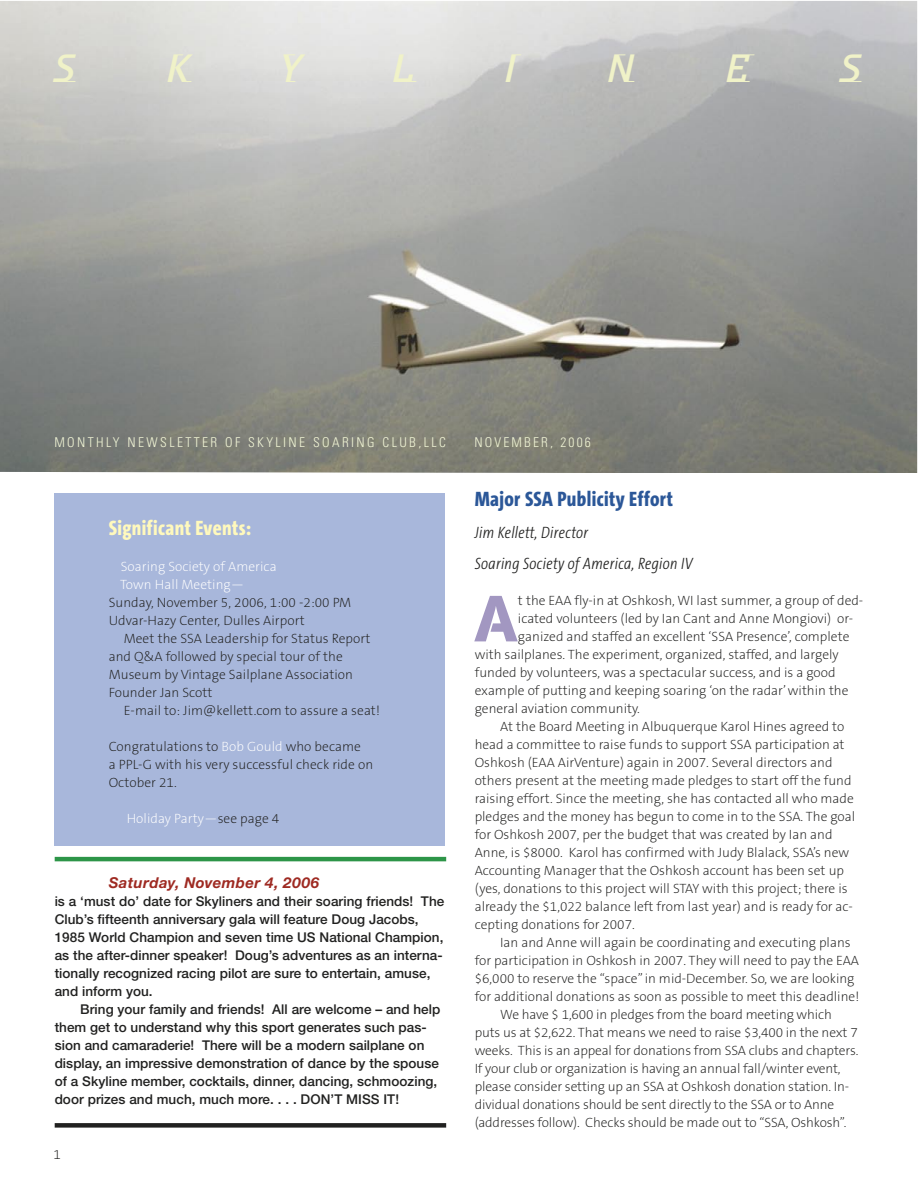
<style>
.page{position:relative;width:918px;height:1188px;background:#fff}
.page>*{position:absolute;margin:0;border:0;box-sizing:border-box;transform-origin:0 0}
.Skyline_text{font:64.5px "AG Book Stencil";color:#a297c1}
.t1{font:italic 500 45px "Odyssee ITC";color:#f0f2c8}
.Skylines_Head{font:800 21px "The Sans Cd OF8";letter-spacing:.02em;color:#2b5798}
.Skylines_Head-2{font:800 21px "The Sans Cd OF8";letter-spacing:.02em;color:#fff9bd}
.Skylines_Author{font:italic 300 16.5px "The Sans Cd LF3 i";letter-spacing:.02em;color:#212120}
.Skylines_Head-3{font:italic 700 15px "Helvetica Neue";letter-spacing:.03em;color:#9e2a22}
.Skyline_text-2{font:200 13.5px/18px "The Sans CE B2";color:#212120}
.Skyline_text-3{font:500 13.5px/18px "Helvetica Neue";letter-spacing:.005em;color:#212120}
.Skyline_text-4{font:200 13.5px/18px "The Sans CE B2";letter-spacing:.005em;color:#fff}
.t2{font:300 condensed 13.5px "Univers";letter-spacing:.18em;color:#f0f4d5}
.t3{font:300 condensed 13.5px "Univers";letter-spacing:.16em;color:#f0f4d5}
.s1{color:#fff}
.s2{color:#212120}
</style>
<div class="page">
<img style="left:0;top:1px;width:917px;height:471px">
<div style="left:55px;top:493px;width:390px;height:353px;background:#a8b7db"></div>
<hr style="left:55px;top:857px;width:391px;height:4px;background:#2d9548">
<div style="left:55px;top:1123px;width:391px;height:5px;background:#212120"></div>
<p class="t1" style="left:54px;top:45px;width:25px">S</p>
<p class="t1" style="left:166px;top:45px;width:26px">K</p>
<p class="t1" style="left:280px;top:45px;width:24px">Y</p>
<p class="t1" style="left:392px;top:45px;width:24px">L</p>
<p class="t1" style="left:504px;top:45px;width:15px">I</p>
<p class="t1" style="left:607px;top:45px;width:31px">N</p>
<p class="t1" style="left:725px;top:45px;width:27px">E</p>
<p class="t1" style="left:840px;top:45px;width:25px">S</p>
<p class="t2" style="left:54px;top:434px;width:393px">MONTHLY NEWSLETTER OF SKYLINE SOARING CLUB,LLC</p>
<p class="t3" style="left:474px;top:434px;width:118px">NOVEMBER, 2006</p>
<p class="Skylines_Head-2" style="left:109px;top:517px;width:144px">Significant Events:</p>
<p class="Skyline_text-4" style="left:120px;top:559px;width:158px">Soaring Society of America<br>Town Hall Meeting—</p>
<p class="Skyline_text-2" style="left:109px;top:595px;width:244px">Sunday, November 5, 2006, 1:00 -2:00 PM</p>
<p class="Skyline_text-2" style="left:109px;top:613px;width:198px">Udvar-Hazy Center, Dulles Airport</p>
<p class="Skyline_text-2" style="left:109px;top:631px;width:263px;text-indent:15px">Meet the SSA Leadership for Status Report and Q&amp;A followed by special tour of the Museum by Vintage Sailplane Association Founder Jan Scott</p>
<p class="Skyline_text-2" style="left:124px;top:703px;width:258px">E-mail to: Jim@kellett.com to assure a seat!</p>
<p class="Skyline_text-2" style="left:109px;top:739px;width:266px">Congratulations to <span class="s1">Bob Gould</span> who became<br>a PPL-G with his very successful check ride on</p>
<p class="Skyline_text-2" style="left:109px;top:775px;width:70px">October 21.</p>
<p class="Skyline_text-4" style="left:127px;top:811px;width:154px">Holiday Party—<span class="s2">see page 4</span></p>
<p class="Skylines_Head-3" style="left:109px;top:874px;width:212px">Saturday, November 4, 2006</p>
<p class="Skyline_text-3" style="left:55px;top:892px;width:391px">is a ‘must do’ date for Skyliners and their soaring friends! The Club’s fifteenth anniversary gala will feature Doug Jacobs, 1985 World Champion and seven time US National Champion, as the after-dinner speaker! Doug’s adventures as an interna&shy;tionally recognized racing pilot are sure to entertain, amuse, and inform you.</p>
<p class="Skyline_text-3" style="left:55px;top:1000px;width:387px;text-indent:26px">Bring your family and friends! All are welcome – and help them get to understand why this sport generates such pas&shy;sion and camaraderie! There will be a modern sailplane on display, an impressive demonstration of dance by the spouse of a Skyline member, cocktails, dinner, dancing, schmoozing, door prizes and much, much more. . . . DON’T MISS IT!</p>
<p class="Skyline_text-2" style="left:53px;top:1146px;width:9px">1</p>
<p class="Skylines_Head" style="left:475px;top:488px;width:200px">Major SSA Publicity Effort</p>
<p class="Skylines_Author" style="left:475px;top:525px;width:115px">Jim Kellett, Director</p>
<p class="Skylines_Author" style="left:475px;top:556px;width:220px">Soaring Society of America, Region IV</p>
<p class="Skyline_text" style="left:475px;top:580px;width:45px">A</p>
<p class="Skyline_text-2" style="left:518px;top:593px;width:347px">t the EAA fly-in at Oshkosh, WI last summer, a group of ded-</p>
<p class="Skyline_text-2" style="left:518px;top:611px;width:337px">icated volunteers (led by Ian Cant and Anne Mongiovi) or-</p>
<p class="Skyline_text-2" style="left:518px;top:629px;width:333px">ganized and staffed an excellent ‘SSA Presence’, complete</p>
<p class="Skyline_text-2" style="left:475px;top:647px;width:366px">with sailplanes. The experiment, organized, staffed, and largely</p>
<p class="Skyline_text-2" style="left:475px;top:665px;width:362px">funded by volunteers, was a spectacular success, and is a good</p>
<p class="Skyline_text-2" style="left:475px;top:683px;width:375px">example of putting and keeping soaring ‘on the radar’ within the</p>
<p class="Skyline_text-2" style="left:475px;top:701px;width:167px">general aviation community.</p>
<p class="Skyline_text-2" style="left:475px;top:719px;width:382px;text-indent:26px">At the Board Meeting in Albuquerque Karol Hines agreed to head a committee to raise funds to support SSA participation at Oshkosh (EAA AirVenture) again in 2007. Several directors and others present at the meeting made pledges to start off the fund raising effort. Since the meeting, she has contacted all who made pledges and the money has begun to come in to the SSA. The goal for Oshkosh 2007, per the budget that was created by Ian and Anne, is $8000. Karol has confirmed with Judy Blalack, SSA’s new Accounting Manager that the Oshkosh account has been set up (yes, donations to this project will STAY with this project; there is already the $1,022 balance left from last year) and is ready for ac&shy;cepting donations for 2007.</p>
<p class="Skyline_text-2" style="left:475px;top:935px;width:386px;text-indent:26px">Ian and Anne will again be coordinating and executing plans for participation in Oshkosh in 2007. They will need to pay the EAA $6,000 to reserve the “space” in mid-December. So, we are looking for additional donations as soon as possible to meet this deadline!</p>
<p class="Skyline_text-2" style="left:475px;top:1007px;width:385px;text-indent:26px">We have $ 1,600 in pledges from the board meeting which puts us at $2,622. That means we need to raise $3,400 in the next 7 weeks. This is an appeal for donations from SSA clubs and chapters.<br>If your club or organization is having an annual fall/winter event, please consider setting up an SSA at Oshkosh donation station. In&shy;dividual donations should be sent directly to the SSA or to Anne (addresses follow). Checks should be made out to “SSA, Oshkosh”.</p>
</div>
